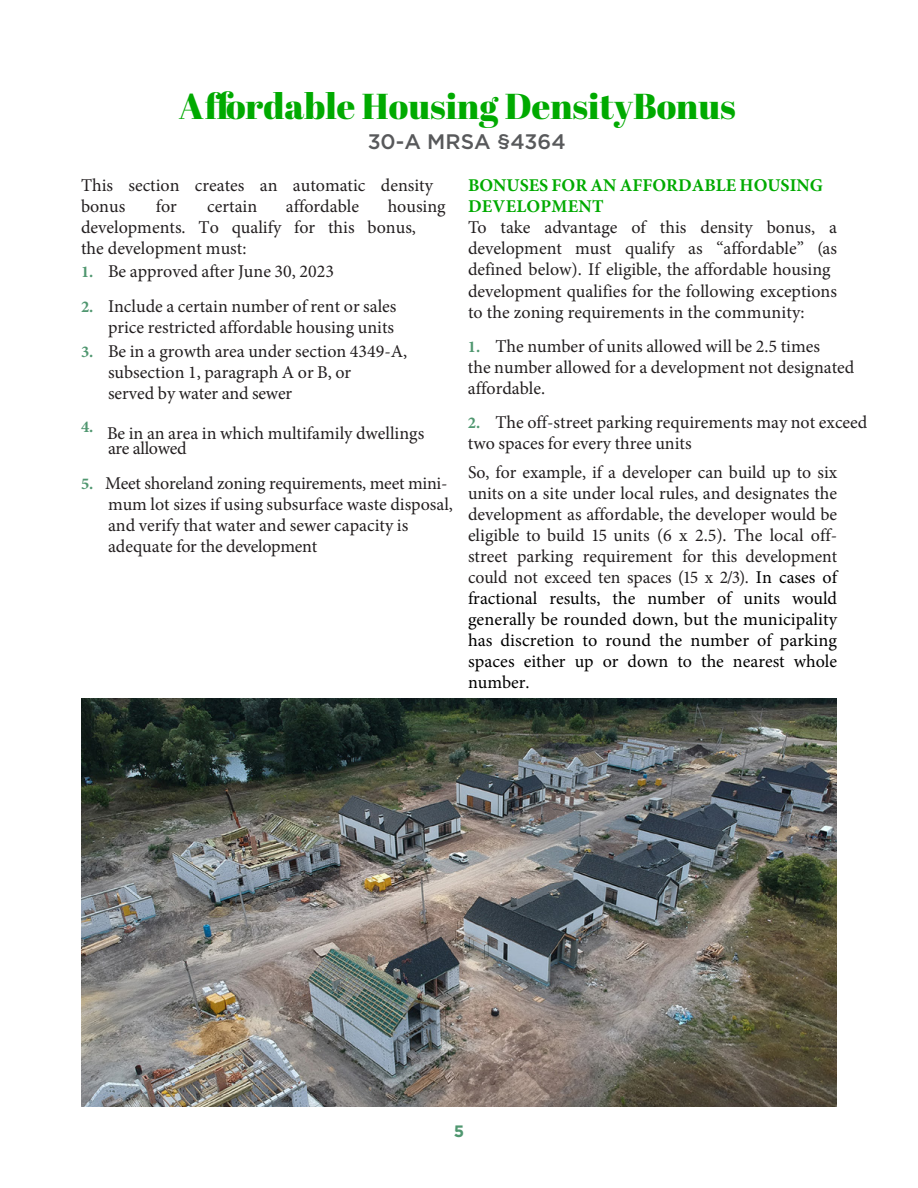
<style>
.page{position:relative;width:918px;height:1188px;background:#fff}
.page>*{position:absolute;margin:0;border:0;box-sizing:border-box;transform-origin:0 0}
.t1{font:36px "Abril Fatface";color:#0a0}
.t2{font:500 21px "Gotham";color:#58595b}
.t3{font:18px/21px "Minion Pro";color:#231f20}
.t4{font:700 18px/21.3px "Minion Pro";color:#0a0}
.t5{font:700 16.5px "Minion Pro";color:#509770}
.t6{font:700 16.5px "Gotham";color:#509770}
.s1{font-weight:700;font-size:16.5px;color:#509770}
.s2{color:#000}
</style>
<div class="page">
<img style="left:81px;top:698px;width:756px;height:409px">
<h1 class="t1" style="left:179px;top:81px;width:558px">Affordable Housing DensityBonus</h1>
<p class="t2" style="left:368px;top:129px;width:200px">30-A MRSA §4364</p>
<p class="t3" style="left:81px;top:174px;width:354px">This section creates an automatic density bonus</p>
<p class="t3" style="left:81px;top:195px;width:366px;text-indent:307px">housing developments. To qualify for this bonus,<br>the development must:</p>
<p class="t3" style="left:81px;top:261px;width:255px"><span class="s1">1.</span> Be approved after June 30, 2023</p>
<p class="t3" style="left:81px;top:296px;width:317px;text-align:right"><span class="s1">2.</span> Include a certain number of rent or sales price restricted affordable housing units</p>
<p class="t3" style="left:108px;top:341px;width:301px;text-indent:-27px"><span class="s1">3.</span> Be in a growth area under section 4349-A, subsection 1, paragraph A or B, or<br>served by water and sewer</p>
<p class="t5" style="left:81px;top:415px;width:14px">4.</p>
<p class="t3" style="left:108px;top:437px;width:80px">are allowed</p>
<p class="t3" style="left:108px;top:473px;width:347px;text-indent:-27px"><span class="s1">5.</span> Meet shoreland zoning requirements, meet mini&shy;mum lot sizes if using subsurface waste disposal, and verify that water and sewer capacity is adequate for the development</p>
<p class="t3" style="left:156px;top:195px;width:23px">for</p>
<p class="t3" style="left:207px;top:195px;width:52px">certain</p>
<p class="t3" style="left:286px;top:195px;width:75px">affordable</p>
<p class="t3" style="left:107px;top:423px;width:319px">Be in an area in which multifamily dwellings</p>
<p class="t4" style="left:468px;top:174px;width:356px">BONUSES FOR AN AFFORDABLE HOUSING<br>DEVELOPMENT</p>
<p class="t3" style="left:468px;top:217px;width:371px">To take advantage of this density bonus, a development must qualify as “affordable” (as defined below). If eligible, the affordable housing development qualifies for the following exceptions to the zoning requirements in the community:</p>
<p class="t3" style="left:468px;top:336px;width:388px"><span class="s1">1.</span> The number of units allowed will be 2.5 times<br>the number allowed for a development not designated affordable.</p>
<p class="t3" style="left:468px;top:412px;width:401px"><span class="s1">2.</span> The off-street parking requirements may not exceed two spaces for every three units</p>
<p class="t3" style="left:468px;top:462px;width:371px;text-align:justify">So, for example, if a developer can build up to six units on a site under local rules, and designates the development as affordable, the developer would be eligible to build 15 units (6 x 2.5). The local off&shy;street parking requirement for this development could not exceed ten spaces (15 x 2/3). <span class="s2">In cases of fractional results, the number of units would generally be rounded down, but the municipality has discretion to round the number of parking spaces either up or down to the nearest whole number.</span></p>
<p class="t6" style="left:454px;top:1121px;width:12px">5</p>
</div>
